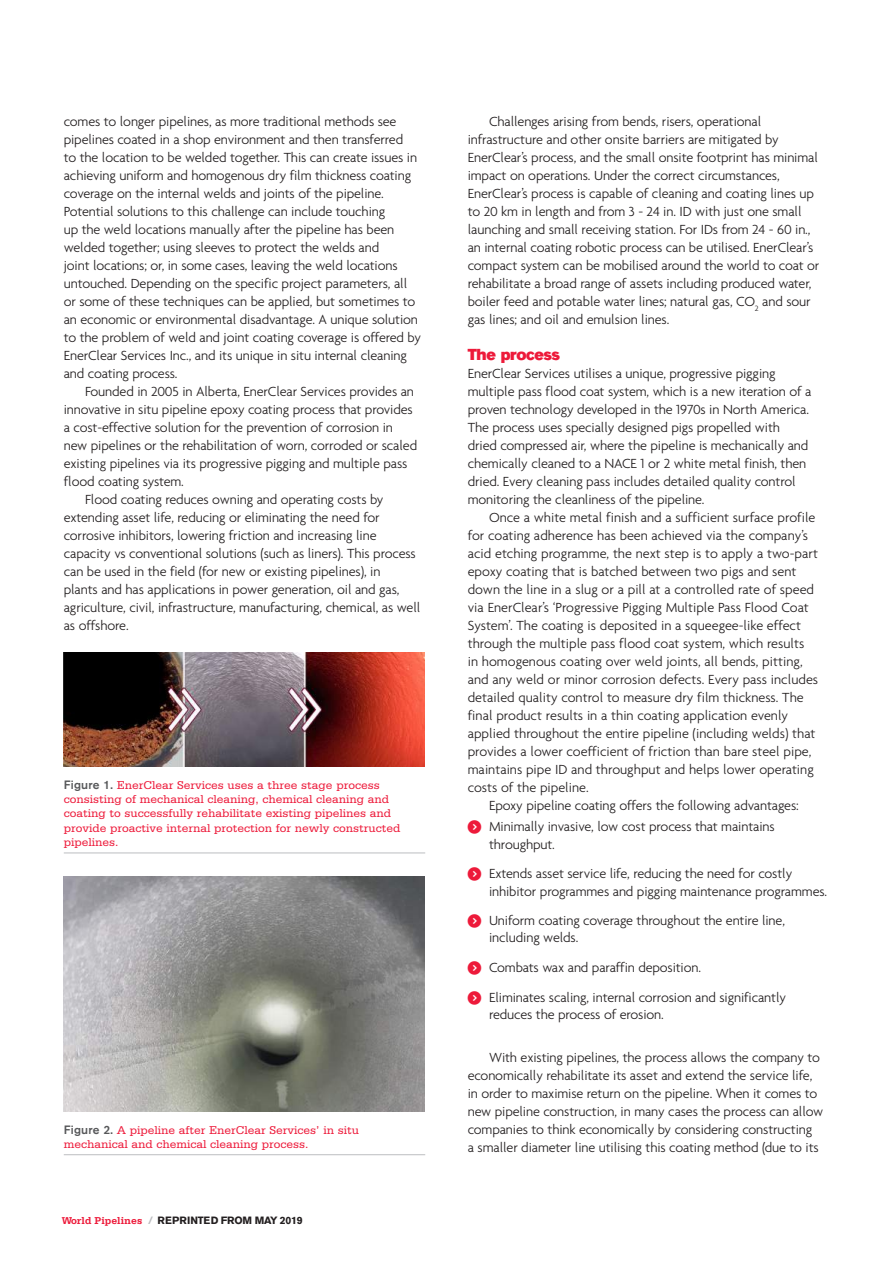
<style>
.page{position:relative;width:893px;height:1263px;background:#fff}
.page>*{position:absolute;margin:0;border:0;box-sizing:border-box;transform-origin:0 0}
.t1{font:15.75px "Volvo Sans Super";letter-spacing:-.02em;color:#ed1a3a}
.t2{font:300 14.25px/18px "Agenda";letter-spacing:-.01em;color:#231f20}
.t3{font:12px/14.4px "Serifa";color:#ed1a3a}
.t4{font:700 10.5px "Volvo Sans";letter-spacing:-.02em;color:#231f20}
.s1{font-family:"Volvo Sans";font-weight:500;color:#57585a}
.s2{font-family:"Serifa";color:#ed1a3a}
.s3{color:#bcbdc0}
</style>
<div class="page">
<img style="left:64px;top:876px;width:361px;height:236px">
<img style="left:64px;top:652px;width:361px;height:114px">
<hr style="left:64px;top:852px;width:361px;height:1px;background:#bcbdc0">
<hr style="left:64px;top:1154px;width:361px;height:1px;background:#bcbdc0">
<p class="t2" style="left:64px;top:112px;width:359px">comes to longer pipelines, as more traditional methods see pipelines coated in a shop environment and then transferred<br>to the location to be welded together. This can create issues in achieving uniform and homogenous dry film thickness coating coverage on the internal welds and joints of the pipeline.<br>Potential solutions to this challenge can include touching<br>up the weld locations manually after the pipeline has been welded together; using sleeves to protect the welds and<br>joint locations; or, in some cases, leaving the weld locations untouched. Depending on the specific project parameters, all or some of these techniques can be applied, but sometimes to an economic or environmental disadvantage. A unique solution to the problem of weld and joint coating coverage is offered by EnerClear Services Inc., and its unique in situ internal cleaning and coating process.</p>
<p class="t2" style="left:85px;top:382px;width:330px">Founded in 2005 in Alberta, EnerClear Services provides an</p>
<p class="t2" style="left:64px;top:400px;width:351px">innovative in situ pipeline epoxy coating process that provides</p>
<p class="t2" style="left:64px;top:418px;width:331px">a cost-effective solution for the prevention of corrosion in</p>
<p class="t2" style="left:64px;top:436px;width:355px">new pipelines or the rehabilitation of worn, corroded or scaled</p>
<p class="t2" style="left:64px;top:454px;width:345px">existing pipelines via its progressive pigging and multiple pass</p>
<p class="t2" style="left:64px;top:472px;width:122px">flood coating system.</p>
<p class="t2" style="left:85px;top:490px;width:300px">Flood coating reduces owning and operating costs by</p>
<p class="t2" style="left:64px;top:508px;width:318px">extending asset life, reducing or eliminating the need for</p>
<p class="t2" style="left:64px;top:526px;width:314px">corrosive inhibitors, lowering friction and increasing line</p>
<p class="t2" style="left:64px;top:544px;width:353px">capacity vs conventional solutions (such as liners). This process</p>
<p class="t2" style="left:64px;top:562px;width:318px">can be used in the field (for new or existing pipelines), in</p>
<p class="t2" style="left:64px;top:580px;width:337px">plants and has applications in power generation, oil and gas,</p>
<p class="t2" style="left:64px;top:598px;width:358px">agriculture, civil, infrastructure, manufacturing, chemical, as well</p>
<p class="t2" style="left:64px;top:616px;width:66px">as offshore.</p>
<p class="t3" style="left:64px;top:777px;width:338px"><span class="s1">Figure 1.</span> EnerClear Services uses a three stage process consisting of mechanical cleaning, chemical cleaning and coating to successfully rehabilitate existing pipelines and provide proactive internal protection for newly constructed pipelines.</p>
<p class="t3" style="left:64px;top:1122px;width:297px"><span class="s1">Figure 2.</span> A pipeline after EnerClear Services’ in situ mechanical and chemical cleaning process.</p>
<p class="t4" style="left:62px;top:1214px;width:243px"><span class="s2">World Pipelines</span> <span class="s3">/</span> REPRINTED FROM MAY 2019</p>
<p class="t2" style="left:468px;top:112px;width:353px;text-indent:21px">Challenges arising from bends, risers, operational infrastructure and other onsite barriers are mitigated by EnerClear’s process, and the small onsite footprint has minimal impact on operations. Under the correct circumstances, EnerClear’s process is capable of cleaning and coating lines up to 20 km in length and from 3 - 24 in. ID with just one small launching and small receiving station. For IDs from 24 - 60 in., an internal coating robotic process can be utilised. EnerClear’s compact system can be mobilised around the world to coat or rehabilitate a broad range of assets including produced water, boiler feed and potable water lines; natural gas, CO<sub>2</sub> and sour gas lines; and oil and emulsion lines.</p>
<p class="t1" style="left:468px;top:345px;width:94px">The process</p>
<p class="t2" style="left:468px;top:364px;width:345px">EnerClear Services utilises a unique, progressive pigging multiple pass flood coat system, which is a new iteration of a proven technology developed in the 1970s in North America.<br>The process uses specially designed pigs propelled with dried compressed air, where the pipeline is mechanically and chemically cleaned to a NACE 1 or 2 white metal finish, then dried. Every cleaning pass includes detailed quality control monitoring the cleanliness of the pipeline.</p>
<p class="t2" style="left:468px;top:508px;width:352px;text-indent:21px">Once a white metal finish and a sufficient surface profile for coating adherence has been achieved via the company’s acid etching programme, the next step is to apply a two-part epoxy coating that is batched between two pigs and sent down the line in a slug or a pill at a controlled rate of speed via EnerClear’s ‘Progressive Pigging Multiple Pass Flood Coat System’. The coating is deposited in a squeegee-like effect through the multiple pass flood coat system, which results in homogenous coating over weld joints, all bends, pitting, and any weld or minor corrosion defects. Every pass includes detailed quality control to measure dry film thickness. The final product results in a thin coating application evenly applied throughout the entire pipeline (including welds) that provides a lower coefficient of friction than bare steel pipe, maintains pipe ID and throughput and helps lower operating costs of the pipeline.</p>
<p class="t2" style="left:489px;top:795px;width:311px;line-height:21.3px">Epoxy pipeline coating offers the following advantages:<br>Minimally invasive, low cost process that maintains</p>
<p class="t2" style="left:489px;top:829px;width:305px;line-height:29.8px">throughput.<br>Extends asset service life, reducing the need for costly</p>
<p class="t2" style="left:489px;top:876px;width:340px;line-height:29.8px">inhibitor programmes and pigging maintenance programmes.<br>Uniform coating coverage throughout the entire line,</p>
<p class="t2" style="left:489px;top:923px;width:299px;line-height:29.8px">including welds.<br>Combats wax and paraffin deposition.<br>Eliminates scaling, internal corrosion and significantly</p>
<p class="t2" style="left:489px;top:1005px;width:176px">reduces the process of erosion.</p>
<p class="t2" style="left:468px;top:1048px;width:357px;text-indent:21px">With existing pipelines, the process allows the company to economically rehabilitate its asset and extend the service life, in order to maximise return on the pipeline. When it comes to new pipeline construction, in many cases the process can allow companies to think economically by considering constructing<br>a smaller diameter line utilising this coating method (due to its</p>
</div>
